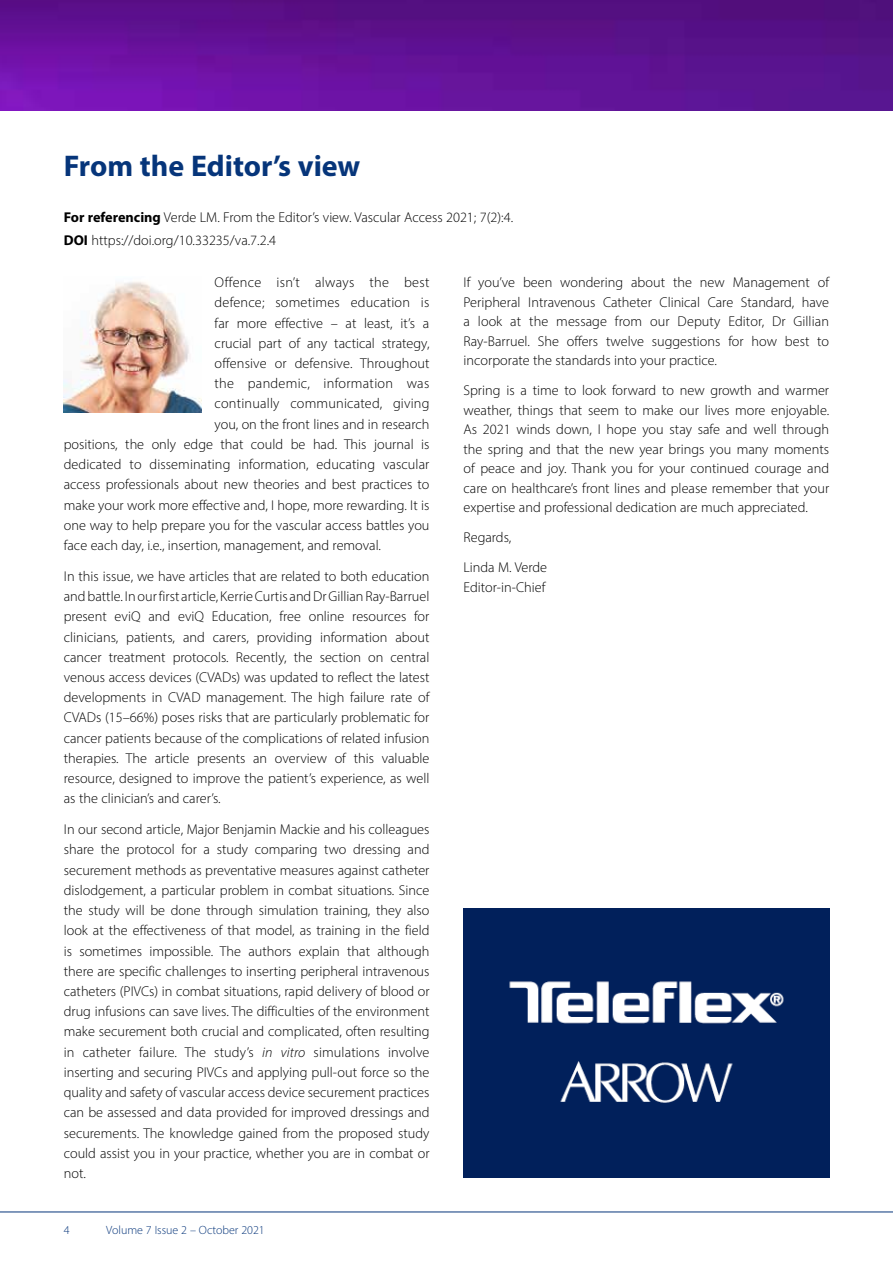
<style>
.page{position:relative;width:893px;height:1263px;background:#fff}
.page>*{position:absolute;margin:0;border:0;box-sizing:border-box;transform-origin:0 0}
.t1{font:700 30px "Myriad Pro";color:#06357a}
.t2{font:300 14.25px/20.2px "Myriad Pro";color:#000;text-align:justify}
.t3{font:300 14.25px "Myriad Pro";letter-spacing:.02em;color:#000}
.t4{font:300 12px "Myriad Pro";color:#06357a}
.s1{font-weight:700}
.s2{font-style:italic}
</style>
<div class="page">
<img style="left:0;top:0;width:893px;height:111px">
<hr style="left:0;top:1211px;width:893px;height:1px;background:#06357a">
<img style="left:64px;top:282px;width:138px;height:131px">
<img style="left:463px;top:908px;width:366px;height:270px">
<h1 class="t1" style="left:64px;top:146px;width:298px">From the Editor’s view</h1>
<p class="t2" style="left:64px;top:205px;width:451px;line-height:23.7px"><span class="s1">For referencing</span> Verde LM. From the Editor’s view. Vascular Access 2021; 7(2):4.<br><span class="s1">DOI</span> https://doi.org/10.33235/va.7.2.4</p>
<p class="t3" style="left:215px;top:274px;width:216px">Offence isn’t always the best</p>
<p class="t2" style="left:215px;top:292px;width:216px">defence; sometimes education is</p>
<p class="t2" style="left:215px;top:312px;width:216px">far more effective – at least, it’s a</p>
<p class="t2" style="left:215px;top:333px;width:216px">crucial part of any tactical strategy,</p>
<p class="t2" style="left:215px;top:353px;width:216px">offensive or defensive. Throughout</p>
<p class="t3" style="left:215px;top:375px;width:216px">the pandemic, information was</p>
<p class="t2" style="left:215px;top:393px;width:216px">continually communicated, giving</p>
<p class="t2" style="left:215px;top:414px;width:216px">you, on the front lines and in research</p>
<p class="t2" style="left:64px;top:434px;width:367px">positions, the only edge that could be had. This journal is</p>
<p class="t2" style="left:64px;top:454px;width:367px">dedicated to disseminating information, educating vascular</p>
<p class="t2" style="left:64px;top:474px;width:367px">access professionals about new theories and best practices to</p>
<p class="t2" style="left:64px;top:494px;width:367px">make your work more effective and, I hope, more rewarding. It is</p>
<p class="t2" style="left:64px;top:515px;width:367px">one way to help prepare you for the vascular access battles you</p>
<p class="t2" style="left:64px;top:535px;width:319px">face each day, i.e., insertion, management, and removal.</p>
<p class="t2" style="left:64px;top:566px;width:367px">In this issue, we have articles that are related to both education and battle. In our first article, Kerrie Curtis and Dr Gillian Ray‑Barruel present eviQ and eviQ Education, free online resources for clinicians, patients, and carers, providing information about cancer treatment protocols. Recently, the section on central venous access devices (CVADs) was updated to reflect the latest developments in CVAD management. The high failure rate of CVADs (15–66%) poses risks that are particularly problematic for cancer patients because of the complications of related infusion therapies. The article presents an overview of this valuable resource, designed to improve the patient’s experience, as well as the clinician’s and carer’s.</p>
<p class="t2" style="left:64px;top:819px;width:367px">In our second article, Major Benjamin Mackie and his colleagues share the protocol for a study comparing two dressing and securement methods as preventative measures against catheter dislodgement, a particular problem in combat situations. Since the study will be done through simulation training, they also look at the effectiveness of that model, as training in the field is sometimes impossible. The authors explain that although there are specific challenges to inserting peripheral intravenous catheters (PIVCs) in combat situations, rapid delivery of blood or drug infusions can save lives. The difficulties of the environment make securement both crucial and complicated, often resulting in catheter failure. The study’s <span class="s2">in vitro</span> simulations involve inserting and securing PIVCs and applying pull-out force so the quality and safety of vascular access device securement practices can be assessed and data provided for improved dressings and securements. The knowledge gained from the proposed study could assist you in your practice, whether you are in combat or not.</p>
<p class="t2" style="left:463px;top:272px;width:367px;line-height:19.5px">If you’ve been wondering about the new Management of Peripheral Intravenous Catheter Clinical Care Standard, have a look at the message from our Deputy Editor, Dr Gillian Ray‑Barruel. She offers twelve suggestions for how best to incorporate the standards into your practice.</p>
<p class="t2" style="left:463px;top:381px;width:367px;line-height:19.5px">Spring is a time to look forward to new growth and warmer weather, things that seem to make our lives more enjoyable.<br>As 2021 winds down, I hope you stay safe and well through the spring and that the new year brings you many moments of peace and joy. Thank you for your continued courage and care on healthcare’s front lines and please remember that your expertise and professional dedication are much appreciated.</p>
<p class="t2" style="left:463px;top:522px;width:85px;line-height:30.2px">Regards,<br>Linda M. Verde</p>
<p class="t2" style="left:463px;top:577px;width:84px">Editor-in-Chief</p>
<p class="t4" style="left:64px;top:1222px;width:7px">4</p>
<p class="t4" style="left:106px;top:1222px;width:160px">Volume 7 Issue 2 – October 2021</p>
</div>
